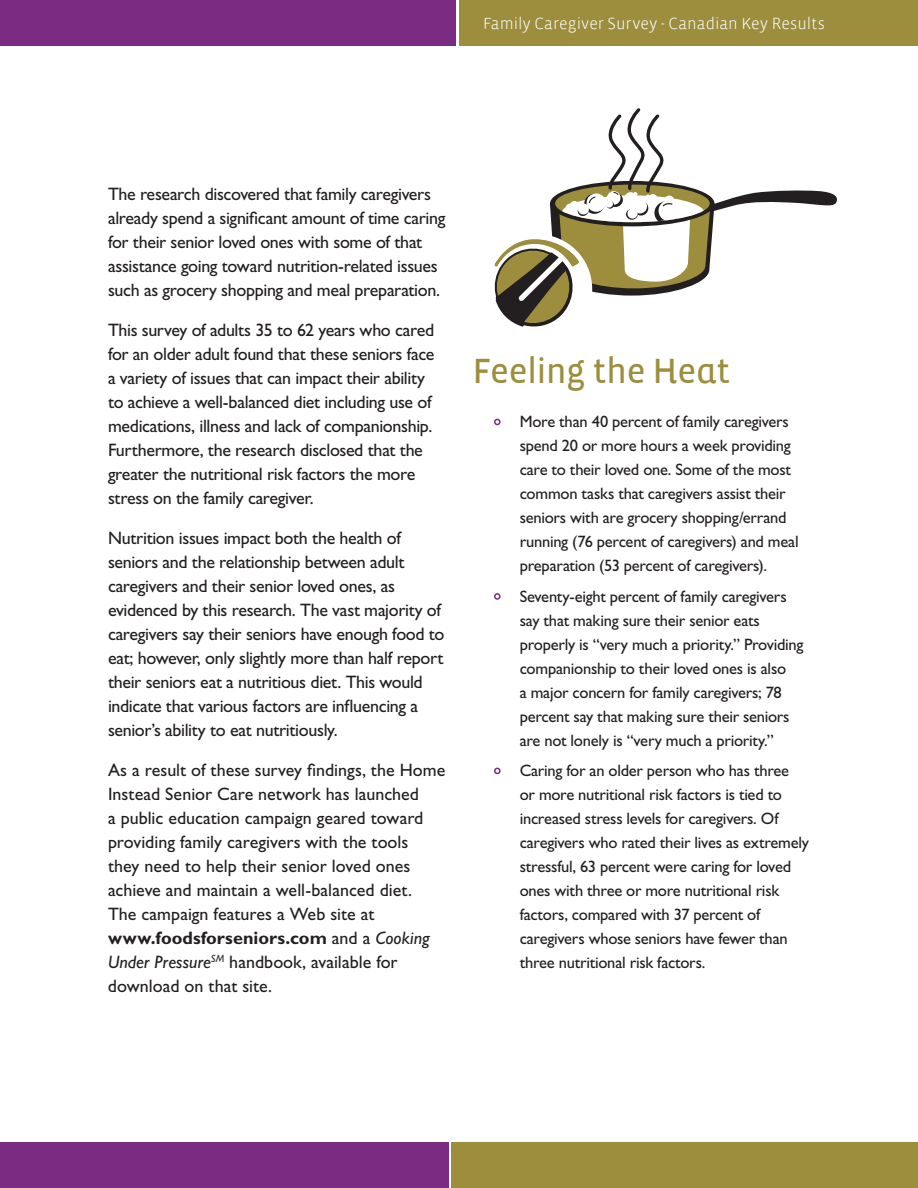
<style>
.page{position:relative;width:918px;height:1188px;background:#fff}
.page>*{position:absolute;margin:0;border:0;box-sizing:border-box;transform-origin:0 0}
.t1{font:36px "Vista Sans Alt Reg";letter-spacing:-.02em;color:#9d8e3e}
.t2{font:18px/24px "Gill Sans Std";letter-spacing:-.015em;color:#231f20}
.t3{font:16.5px/24px "Gill Sans Std";letter-spacing:-.015em;color:#231f20}
.t4{font:300 16.5px "Vista Sans";color:#fff}
.s1{font-weight:700}
.s2{font-style:italic}
</style>
<div class="page">
<svg style="left:494px;top:108px;width:343px;height:219px"></svg>
<div style="left:459px;top:0;width:459px;height:45px;background:#9d8e3e"></div>
<div style="left:452px;top:1143px;width:466px;height:45px;background:#9d8e3e"></div>
<div style="left:0;top:0;width:456px;height:45px;background:#7c2b83"></div>
<div style="left:0;top:1143px;width:448px;height:45px;background:#7c2b83"></div>
<div style="left:494px;top:419px;width:7px;height:6px;border:2px solid #7c2b83;border-radius:50%"></div>
<div style="left:494px;top:593px;width:7px;height:7px;border:2px solid #7c2b83;border-radius:50%"></div>
<div style="left:494px;top:768px;width:7px;height:6px;border:2px solid #7c2b83;border-radius:50%"></div>
<p class="t4" style="left:483px;top:15px;width:344px">Family Caregiver Survey - Canadian Key Results</p>
<p class="t2" style="left:108px;top:182px;width:339px">The research discovered that family caregivers already spend a significant amount of time caring for their senior loved ones with some of that assistance going toward nutrition-related issues such as grocery shopping and meal preparation.</p>
<p class="t2" style="left:108px;top:318px;width:328px">This survey of adults 35 to 62 years who cared for an older adult found that these seniors face a variety of issues that can impact their ability to achieve a well-balanced diet including use of medications, illness and lack of companionship.<br>Furthermore, the research disclosed that the greater the nutritional risk factors the more stress on the family caregiver.</p>
<p class="t2" style="left:108px;top:526px;width:338px">Nutrition issues impact both the health of seniors and the relationship between adult caregivers and their senior loved ones, as evidenced by this research. The vast majority of caregivers say their seniors have enough food to eat; however, only slightly more than half report their seniors eat a nutritious diet. This would indicate that various factors are influencing a senior’s ability to eat nutritiously.</p>
<p class="t2" style="left:108px;top:758px;width:339px">As a result of these survey findings, the Home Instead Senior Care network has launched<br>a public education campaign geared toward providing family caregivers with the tools<br>they need to help their senior loved ones achieve and maintain a well-balanced diet.<br>The campaign features a Web site at <span class="s1">www.foodsforseniors.com</span> and a <span class="s2">Cooking Under Pressure</span><sup>SM</sup> handbook, available for download on that site.</p>
<h1 class="t1" style="left:472px;top:352px;width:259px">Feeling the Heat</h1>
<p class="t3" style="left:520px;top:410px;width:280px">More than 40 percent of family caregivers spend 20 or more hours a week providing care to their loved one. Some of the most common tasks that caregivers assist their seniors with are grocery shopping/errand running (76 percent of caregivers) and meal preparation (53 percent of caregivers).</p>
<p class="t3" style="left:520px;top:584px;width:285px">Seventy-eight percent of family caregivers say that making sure their senior eats properly is “very much a priority.” Providing companionship to their loved ones is also<br>a major concern for family caregivers; 78 percent say that making sure their seniors are not lonely is “very much a priority.”</p>
<p class="t3" style="left:520px;top:759px;width:291px">Caring for an older person who has three<br>or more nutritional risk factors is tied to increased stress levels for caregivers. Of caregivers who rated their lives as extremely stressful, 63 percent were caring for loved ones with three or more nutritional risk factors, compared with 37 percent of caregivers whose seniors have fewer than three nutritional risk factors.</p>
</div>
